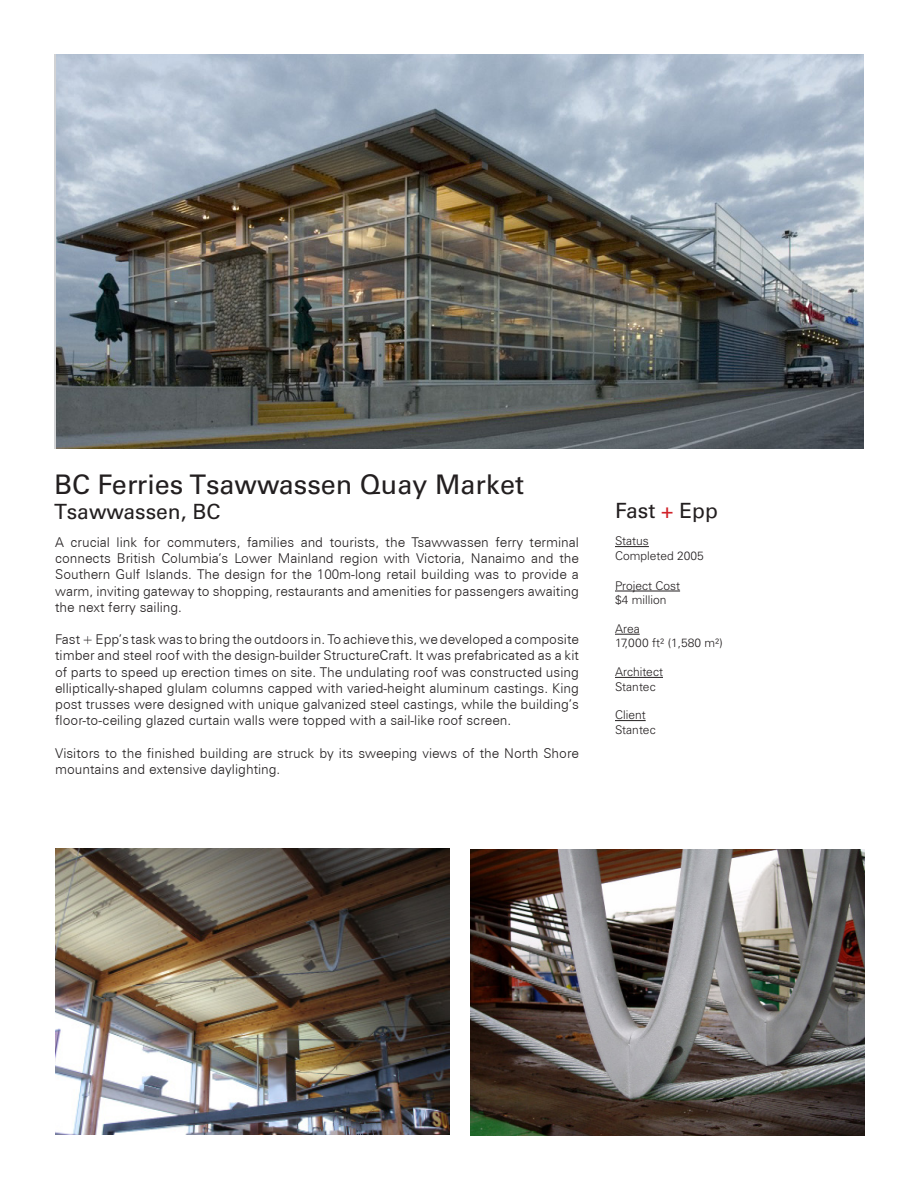
<style>
.page{position:relative;width:918px;height:1188px;background:#fff}
.page>*{position:absolute;margin:0;border:0;box-sizing:border-box;transform-origin:0 0}
.t1{font:27px "Univers LT Pro 55 Roman";color:#231f20}
.t2{font:21px "Univers LT Pro 55 Roman";color:#231f20}
.t3{font:300 13.5px/16.2px "Zurich BT";color:#231f20;text-align:justify}
.t4{font:300 12px "Univers LT Pro 45";color:#231f20}
.s1{color:#d1232a}
</style>
<div class="page">
<img style="left:56px;top:54px;width:808px;height:395px">
<hr style="left:615px;top:546px;width:34px;height:1px;background:#231f20">
<hr style="left:615px;top:591px;width:65px;height:1px;background:#231f20">
<svg style="left:615px;top:634px;width:25px;height:1px"></svg>
<hr style="left:615px;top:677px;width:48px;height:1px;background:#231f20">
<hr style="left:615px;top:720px;width:31px;height:1px;background:#231f20">
<img style="left:470px;top:849px;width:394px;height:286px">
<img style="left:55px;top:849px;width:394px;height:286px">
<p class="t1" style="left:54px;top:466px;width:472px">BC Ferries Tsawwassen Quay Market</p>
<p class="t2" style="left:54px;top:497px;width:168px">Tsawwassen, BC</p>
<p class="t3" style="left:55px;top:534px;width:525px">A crucial link for commuters, families and tourists, the Tsawwassen ferry terminal connects British Columbia’s Lower Mainland region with Victoria, Nanaimo and the Southern Gulf Islands. The design for the 100m-long retail building was to provide a warm, inviting gateway to shopping, restaurants and amenities for passengers awaiting the next ferry sailing.</p>
<p class="t3" style="left:55px;top:631px;width:525px">Fast + Epp’s task was to bring the outdoors in. To achieve this, we developed a composite timber and steel roof with the design-builder StructureCraft. It was prefabricated as a kit of parts to speed up erection times on site. The undulating roof was constructed using elliptically-shaped glulam columns capped with varied-height aluminum castings. King post trusses were designed with unique galvanized steel castings, while the building’s floor-to-ceiling glazed curtain walls were topped with a sail-like roof screen.</p>
<p class="t3" style="left:55px;top:745px;width:525px">Visitors to the finished building are struck by its sweeping views of the North Shore mountains and extensive daylighting.</p>
<p class="t2" style="left:615px;top:496px;width:104px">Fast <span class="s1">+</span> Epp</p>
<p class="t4" style="left:615px;top:533px;width:35px">Status</p>
<p class="t4" style="left:615px;top:548px;width:90px">Completed 2005</p>
<p class="t4" style="left:615px;top:578px;width:67px">Project Cost</p>
<p class="t4" style="left:615px;top:592px;width:53px">$4 million</p>
<p class="t4" style="left:615px;top:621px;width:26px">Area</p>
<p class="t4" style="left:615px;top:635px;width:109px">17,000 ft² (1,580 m²)</p>
<p class="t4" style="left:615px;top:664px;width:49px">Architect</p>
<p class="t4" style="left:615px;top:678px;width:42px">Stantec</p>
<p class="t4" style="left:615px;top:707px;width:32px">Client</p>
<p class="t4" style="left:615px;top:722px;width:42px">Stantec</p>
</div>
